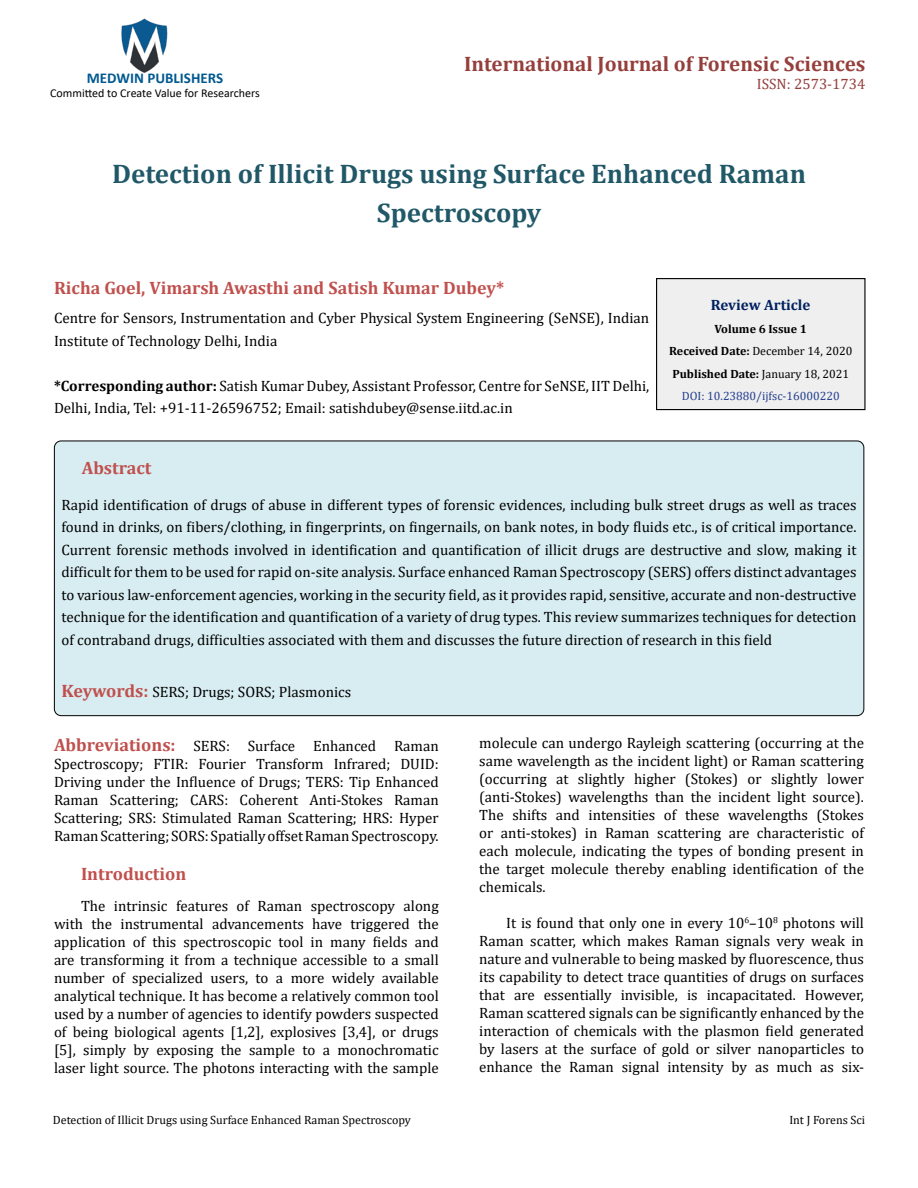
<style>
.page{position:relative;width:918px;height:1188px;background:#fff}
.page>*{position:absolute;margin:0;border:0;box-sizing:border-box;transform-origin:0 0}
.t1{font:700 27px/39px "Cambria";color:#215868;text-align:center}
.t2{font:700 21px "Cambria";color:#953f3c}
.t3{font:700 18px "Cambria";color:#c0504d}
.t4{font:15px/18px "Cambria";color:#000;text-align:justify}
.t5{font:700 15px "Calibri";color:#005991}
.t6{font:15px "Cambria";color:#953f3c}
.t7{font:700 15px "Cambria";color:#002060}
.t8{font:700 12px/22.5px "Cambria";color:#000;text-align:center}
.t9{font:12px "Cambria";color:#000}
.t10{font:12px "Calibri";color:#000}
.s1{font-weight:700}
.s2{font-weight:400}
.s3{font-weight:400;color:#25408f}
.s4{font-weight:700;font-size:18px;color:#c0504d}
</style>
<div class="page">
<img style="left:121px;top:18px;width:47px;height:55px">
<div style="left:657px;top:279px;width:208px;height:131px;background:#efefef"></div>
<div style="left:656px;top:278px;width:210px;height:132px;border:1px solid #000"></div>
<div style="left:54px;top:441px;width:810px;height:275px;background:#d8edf2;border-radius:7px"></div>
<p class="t5" style="left:87px;top:67px;width:138px">MEDWIN PUBLISHERS</p>
<p class="t10" style="left:50px;top:85px;width:211px">Committed to Create Value for Researchers</p>
<h2 class="t2" style="left:464px;top:49px;width:403px">International Journal of Forensic Sciences</h2>
<p class="t6" style="left:757px;top:75px;width:110px">ISSN: 2573-1734</p>
<h1 class="t1" style="left:112px;top:153px;width:695px">Detection of Illicit Drugs using Surface Enhanced Raman<br>Spectroscopy</h1>
<p class="t3" style="left:54px;top:275px;width:452px">Richa Goel, Vimarsh Awasthi and Satish Kumar Dubey*</p>
<p class="t4" style="left:54px;top:307px;width:597px;line-height:22.5px">Centre for Sensors, Instrumentation and Cyber Physical System Engineering (SeNSE), Indian<br>Institute of Technology Delhi, India</p>
<p class="t4" style="left:54px;top:374px;width:597px;line-height:22.5px"><span class="s1">*Corresponding author:</span> Satish Kumar Dubey, Assistant Professor, Centre for SeNSE, IIT Delhi,<br>Delhi, India, Tel: +91-11-26596752; Email: satishdubey@sense.iitd.ac.in</p>
<p class="t7" style="left:711px;top:295px;width:101px">Review Article</p>
<p class="t8" style="left:669px;top:317px;width:185px">Volume 6 Issue 1<br>Received Date: <span class="s2">December 14, 2020<br></span>Published Date: <span class="s2">January 18, 2021<br></span><span class="s3">DOI: 10.23880/ijfsc-16000220</span></p>
<p class="t3" style="left:82px;top:455px;width:71px">Abstract</p>
<p class="t4" style="left:62px;top:494px;width:797px;line-height:22.5px">Rapid identification of drugs of abuse in different types of forensic evidences, including bulk street drugs as well as traces found in drinks, on fibers/clothing, in fingerprints, on fingernails, on bank notes, in body fluids etc., is of critical importance.<br>Current forensic methods involved in identification and quantification of illicit drugs are destructive and slow, making it difficult for them to be used for rapid on-site analysis. Surface enhanced Raman Spectroscopy (SERS) offers distinct advantages to various law-enforcement agencies, working in the security field, as it provides rapid, sensitive, accurate and non-destructive technique for the identification and quantification of a variety of drug types. This review summarizes techniques for detection of contraband drugs, difficulties associated with them and discusses the future direction of research in this field</p>
<p class="t4" style="left:62px;top:683px;width:291px"><span class="s4">Keywords:</span> SERS; Drugs; SORS; Plasmonics</p>
<p class="t4" style="left:54px;top:736px;width:386px"><span class="s4">Abbreviations:</span> SERS: Surface Enhanced Raman Spectroscopy; FTIR: Fourier Transform Infrared; DUID:<br>Driving under the Influence of Drugs; TERS: Tip Enhanced Raman Scattering; CARS: Coherent Anti-Stokes Raman Scattering; SRS: Stimulated Raman Scattering; HRS: Hyper Raman Scattering; SORS: Spatially offset Raman Spectroscopy.</p>
<p class="t3" style="left:81px;top:861px;width:107px">Introduction</p>
<p class="t4" style="left:54px;top:897px;width:386px;text-indent:27px">The intrinsic features of Raman spectroscopy along with the instrumental advancements have triggered the application of this spectroscopic tool in many fields and are transforming it from a technique accessible to a small number of specialized users, to a more widely available analytical technique. It has become a relatively common tool used by a number of agencies to identify powders suspected of being biological agents [1,2], explosives [3,4], or drugs [5], simply by exposing the sample to a monochromatic laser light source. The photons interacting with the sample</p>
<p class="t4" style="left:479px;top:734px;width:386px">molecule can undergo Rayleigh scattering (occurring at the same wavelength as the incident light) or Raman scattering (occurring at slightly higher (Stokes) or slightly lower (anti-Stokes) wavelengths than the incident light source).<br>The shifts and intensities of these wavelengths (Stokes or anti-stokes) in Raman scattering are characteristic of each molecule, indicating the types of bonding present in the target molecule thereby enabling identification of the chemicals.</p>
<p class="t4" style="left:479px;top:914px;width:386px;text-indent:27px">It is found that only one in every 10<sup>6</sup>–10<sup>8</sup> photons will Raman scatter, which makes Raman signals very weak in nature and vulnerable to being masked by fluorescence, thus its capability to detect trace quantities of drugs on surfaces that are essentially invisible, is incapacitated. However, Raman scattered signals can be significantly enhanced by the interaction of chemicals with the plasmon field generated by lasers at the surface of gold or silver nanoparticles to enhance the Raman signal intensity by as much as six-</p>
<p class="t9" style="left:53px;top:1113px;width:360px">Detection of Illicit Drugs using Surface Enhanced Raman Spectroscopy</p>
<p class="t9" style="left:789px;top:1113px;width:77px">Int J Forens Sci</p>
</div>
